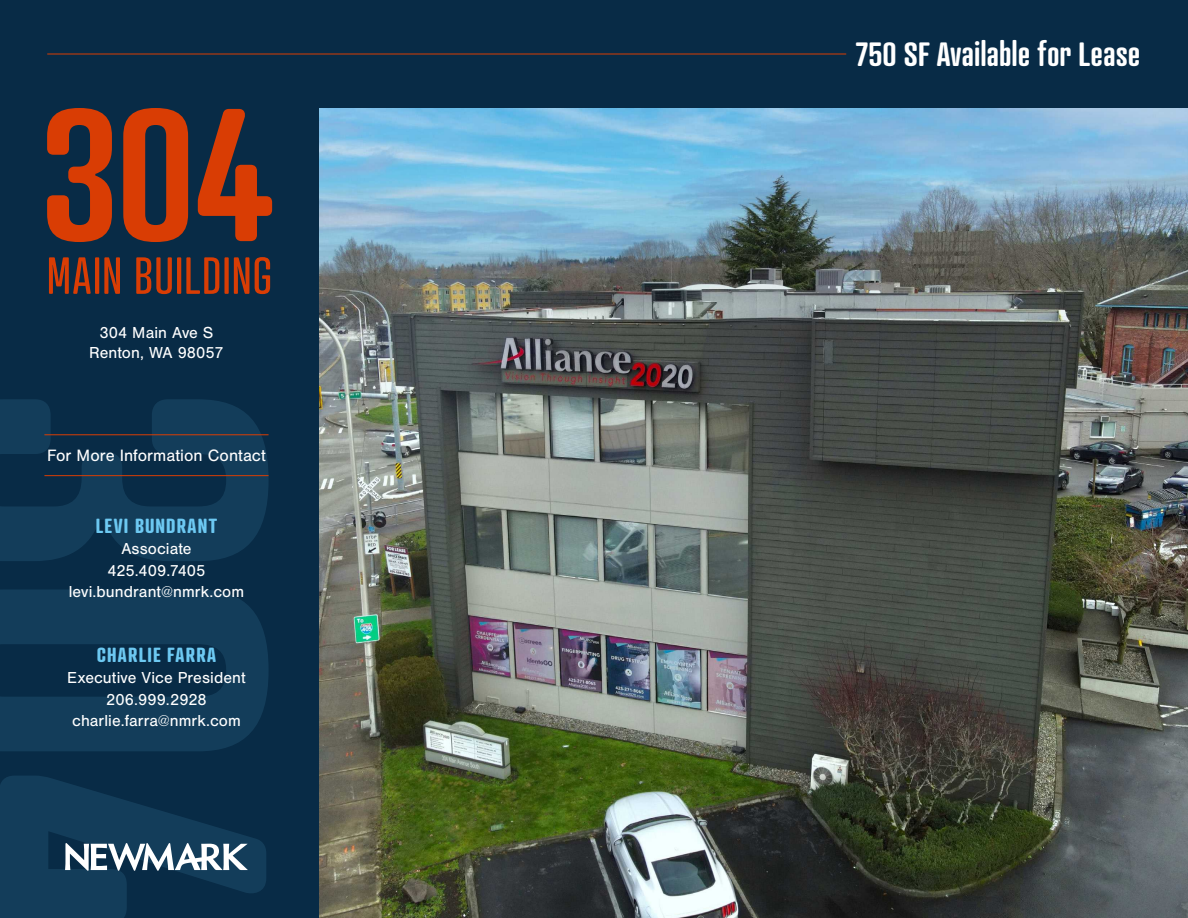
<style>
.page{position:relative;width:1188px;height:918px;background:#082b46}
.page>*{position:absolute;margin:0;border:0;box-sizing:border-box;transform-origin:0 0}
.t1{font:600 32.55px "Atrament";color:#fff}
.t2{font:700 19.8px "Atrament";letter-spacing:.065em;color:#6dc9f2}
.t3{font:17.1px "Nimbus San";letter-spacing:.005em;color:#fff}
.t4{font:16.5px/21.5px "Nimbus San";letter-spacing:.005em;color:#fff;text-align:center}
</style>
<div class="page">
<img style="left:319px;top:108px;width:869px;height:810px">
<hr style="left:47px;top:54px;width:799px;height:1px;background:#d93d04">
<svg style="left:0;top:399px;width:269px;height:162px"></svg>
<svg style="left:0;top:590px;width:269px;height:161px"></svg>
<svg style="left:47px;top:108px;width:65px;height:134px"></svg>
<svg style="left:123px;top:108px;width:65px;height:134px"></svg>
<svg style="left:198px;top:109px;width:74px;height:132px"></svg>
<svg style="left:49px;top:257px;width:42px;height:37px"></svg>
<hr style="left:95px;top:257px;width:4px;height:37px;background:#d93d04">
<svg style="left:104px;top:257px;width:16px;height:37px"></svg>
<svg style="left:136px;top:257px;width:36px;height:37px"></svg>
<hr style="left:177px;top:257px;width:4px;height:37px;background:#d93d04">
<svg style="left:186px;top:257px;width:33px;height:37px"></svg>
<div style="left:224px;top:257px;width:5px;height:37px;background:#d93d04"></div>
<svg style="left:234px;top:257px;width:15px;height:37px"></svg>
<svg style="left:255px;top:257px;width:15px;height:37px"></svg>
<hr style="left:44px;top:434px;width:225px;height:1px;background:#d93d04">
<hr style="left:44px;top:475px;width:225px;height:1px;background:#d93d04">
<svg style="left:0;top:776px;width:266px;height:142px"></svg>
<p class="t4" style="left:99px;top:322px;width:116px">304 Main Ave S</p>
<p class="t4" style="left:89px;top:342px;width:136px">Renton, WA 98057</p>
<p class="t3" style="left:47px;top:446px;width:220px">For More Information Contact</p>
<p class="t2" style="left:96px;top:513px;width:123px">LEVI BUNDRANT</p>
<p class="t4" style="left:121px;top:538px;width:72px">Associate</p>
<p class="t4" style="left:107px;top:560px;width:100px">425.409.7405</p>
<p class="t4" style="left:69px;top:581px;width:177px">levi.bundrant@nmrk.com</p>
<p class="t2" style="left:97px;top:642px;width:121px">CHARLIE FARRA</p>
<p class="t4" style="left:67px;top:667px;width:180px">Executive Vice President<br>206.999.2928</p>
<p class="t4" style="left:72px;top:710px;width:170px">charlie.farra@nmrk.com</p>
<p class="t1" style="left:856px;top:34px;width:286px">750 SF Available for Lease</p>
</div>
